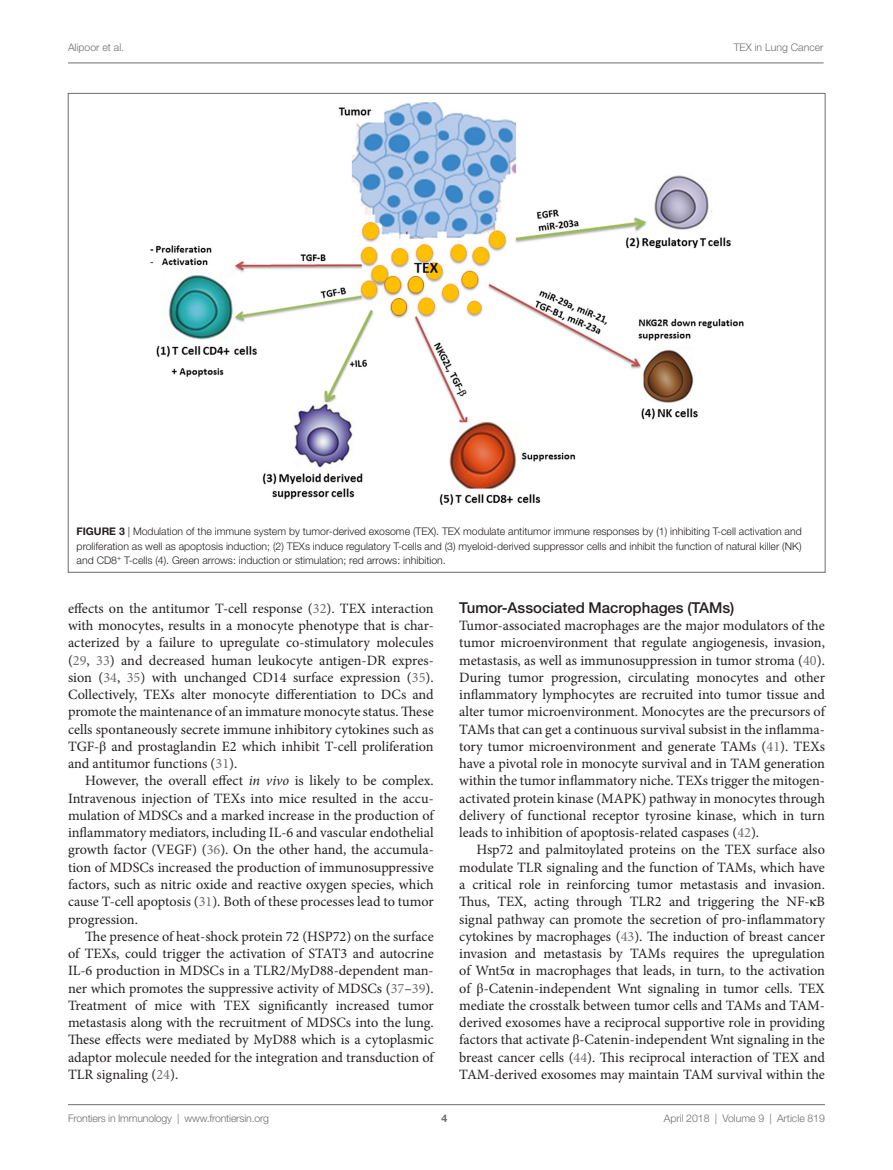
<style>
.page{position:relative;width:893px;height:1170px;background:#fff}
.page>*{position:absolute;margin:0;border:0;box-sizing:border-box;transform-origin:0 0}
.t1{font:500 15px "Helvetica Neue LT Std";color:#231f20}
.t2{font:14.25px/17.2px "Minion Pro";color:#231f20;text-align:justify}
.t3{font:300 10.5px/14.2px "Helvetica Neue LT Std";color:#231f20;text-align:justify}
.t4{font:300 10.5px "Helvetica Neue LT Std";color:#6c6d70}
.t5{font:700 10.5px "Helvetica Neue LT Std";color:#6c6d70}
.s1{font-weight:700}
.s2{color:#6c6d70}
.s3{font-family:"STIX General"}
.s4{font-style:italic}
</style>
<div class="page">
<img style="left:150px;top:102px;width:594px;height:403px">
<hr style="left:68px;top:63px;width:756px;height:1px;background:#6c6d70">
<hr style="left:68px;top:1104px;width:757px;height:1px;background:#6c6d70">
<p class="t4" style="left:68px;top:41px;width:58px">Alipoor et al.</p>
<p class="t4" style="left:734px;top:41px;width:91px">TEX in Lung Cancer</p>
<p class="t3" style="left:77px;top:524px;width:726px"><span class="s1">FIGURE 3</span> | Modulation of the immune system by tumor-derived exosome (TEX). TEX modulate antitumor immune responses by (1) inhibiting T-cell activation and proliferation as well as apoptosis induction; (2) TEXs induce regulatory T-cells and (3) myeloid-derived suppressor cells and inhibit the function of natural killer (NK) and CD8<sup>+</sup> T-cells (4). Green arrows: induction or stimulation; red arrows: inhibition.</p>
<p class="t2" style="left:68px;top:599px;width:367px">effects on the antitumor T-cell response (<span class="s2">32</span>). TEX interaction with monocytes, results in a monocyte phenotype that is char&shy;acterized by a failure to upregulate co-stimulatory molecules (<span class="s2">29</span>, <span class="s2">33</span>) and decreased human leukocyte antigen-DR expres&shy;sion (<span class="s2">34</span>, <span class="s2">35</span>) with unchanged CD14 surface expression (<span class="s2">35</span>).<br>Collectively, TEXs alter monocyte differentiation to DCs and promote the maintenance of an immature monocyte status. These cells spontaneously secrete immune inhibitory cytokines such as TGF-<span class="s3">β</span> and prostaglandin E2 which inhibit T-cell proliferation and antitumor functions (<span class="s2">31</span>).</p>
<p class="t2" style="left:68px;top:772px;width:367px;text-indent:17px">However, the overall effect <span class="s4">in vivo</span> is likely to be complex.<br>Intravenous injection of TEXs into mice resulted in the accu&shy;mulation of MDSCs and a marked increase in the production of inflammatory mediators, including IL-6 and vascular endothelial growth factor (VEGF) (<span class="s2">36</span>). On the other hand, the accumula&shy;tion of MDSCs increased the production of immunosuppressive factors, such as nitric oxide and reactive oxygen species, which cause T-cell apoptosis (<span class="s2">31</span>). Both of these processes lead to tumor progression.</p>
<p class="t2" style="left:68px;top:927px;width:367px;text-indent:17px">The presence of heat-shock protein 72 (HSP72) on the surface of TEXs, could trigger the activation of STAT3 and autocrine IL-6 production in MDSCs in a TLR2/MyD88-dependent man&shy;ner which promotes the suppressive activity of MDSCs (<span class="s2">37</span>–<span class="s2">39</span>).<br>Treatment of mice with TEX significantly increased tumor metastasis along with the recruitment of MDSCs into the lung.<br>These effects were mediated by MyD88 which is a cytoplasmic adaptor molecule needed for the integration and transduction of TLR signaling (<span class="s2">24</span>).</p>
<p class="t1" style="left:459px;top:598px;width:277px">Tumor-Associated Macrophages (TAMs)</p>
<p class="t2" style="left:459px;top:616px;width:367px">Tumor-associated macrophages are the major modulators of the tumor microenvironment that regulate angiogenesis, invasion, metastasis, as well as immunosuppression in tumor stroma (<span class="s2">40</span>).<br>During tumor progression, circulating monocytes and other inflammatory lymphocytes are recruited into tumor tissue and alter tumor microenvironment. Monocytes are the precursors of TAMs that can get a continuous survival subsist in the inflamma&shy;tory tumor microenvironment and generate TAMs (<span class="s2">41</span>). TEXs have a pivotal role in monocyte survival and in TAM generation within the tumor inflammatory niche. TEXs trigger the mitogen&shy;activated protein kinase (MAPK) pathway in monocytes through delivery of functional receptor tyrosine kinase, which in turn leads to inhibition of apoptosis-related caspases (<span class="s2">42</span>).</p>
<p class="t2" style="left:459px;top:841px;width:367px;text-indent:17px">Hsp72 and palmitoylated proteins on the TEX surface also modulate TLR signaling and the function of TAMs, which have a critical role in reinforcing tumor metastasis and invasion.<br>Thus, TEX, acting through TLR2 and triggering the NF-<span class="s3">κ</span>B signal pathway can promote the secretion of pro-inflammatory cytokines by macrophages (<span class="s2">43</span>). The induction of breast cancer invasion and metastasis by TAMs requires the upregulation of Wnt5<span class="s3">α</span> in macrophages that leads, in turn, to the activation of <span class="s3">β</span>-Catenin-independent Wnt signaling in tumor cells. TEX mediate the crosstalk between tumor cells and TAMs and TAM&shy;derived exosomes have a reciprocal supportive role in providing factors that activate <span class="s3">β</span>-Catenin-independent Wnt signaling in the breast cancer cells (<span class="s2">44</span>). This reciprocal interaction of TEX and TAM-derived exosomes may maintain TAM survival within the</p>
<p class="t4" style="left:68px;top:1111px;width:203px">Frontiers in Immunology | www.frontiersin.org</p>
<p class="t4" style="left:664px;top:1111px;width:163px">April 2018 | Volume 9 | Article 819</p>
<p class="t5" style="left:441px;top:1111px;width:7px">4</p>
</div>
